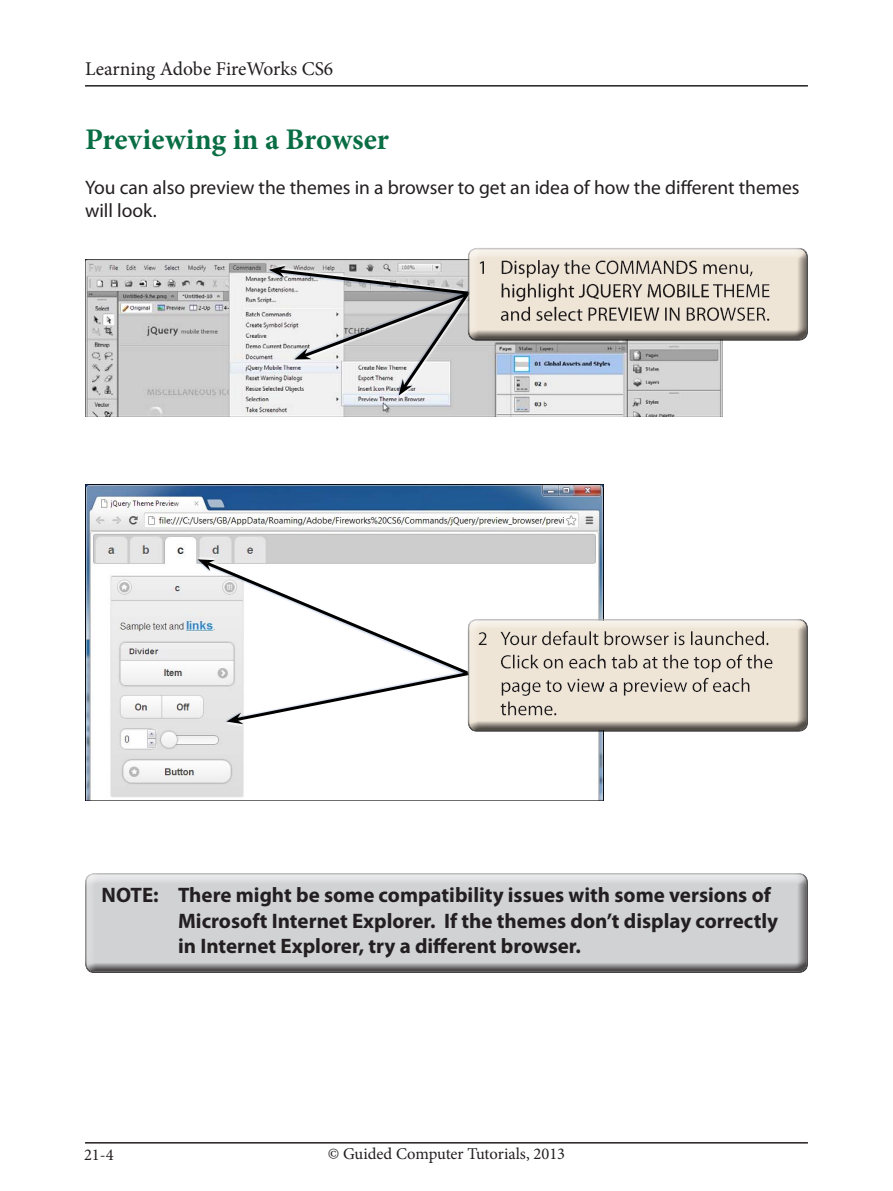
<style>
.page{position:relative;width:893px;height:1191px;background:#fff}
.page>*{position:absolute;margin:0;border:0;box-sizing:border-box;transform-origin:0 0}
.Sub-Head{font:700 30px "Minion Pro";color:#0a6e45}
.NB_normal{font:700 21px/25.2px "Myriad Pro";color:#231f20}
.Paragraph{font:19.5px/23.4px "Myriad Pro";color:#231f20}
.t1{font:19.5px "Minion Pro";color:#231f20}
.t2{font:16.5px "Minion Pro";color:#231f20}
</style>
<div class="page">
<hr style="left:85px;top:1142px;width:723px;height:1px;background:#231f20">
<hr style="left:85px;top:85px;width:723px;height:2px;background:#231f20">
<div style="left:85px;top:870px;width:723px;height:97px;background:#fff;opacity:.75"></div>
<div style="left:85px;top:874px;width:723px;height:99px;background:#231f20;opacity:.75"></div>
<img style="left:85px;top:259px;width:637px;height:157px">
<img style="left:85px;top:485px;width:518px;height:315px">
<svg style="left:269px;top:257px;width:454px;height:138px"></svg>
<div style="left:468px;top:245px;width:340px;height:90px;background:#fff;opacity:.75"></div>
<div style="left:468px;top:249px;width:340px;height:92px;background:#231f20;opacity:.75"></div>
<svg style="left:198px;top:559px;width:406px;height:172px"></svg>
<div style="left:468px;top:616px;width:340px;height:109px;background:#fff;opacity:.75"></div>
<div style="left:468px;top:620px;width:340px;height:112px;background:#231f20;opacity:.75"></div>
<p class="t1" style="left:85px;top:56px;width:250px">Learning Adobe FireWorks CS6</p>
<p class="Sub-Head" style="left:85px;top:119px;width:305px">Previewing in a Browser</p>
<p class="Paragraph" style="left:85px;top:175px;width:716px">You can also preview the themes in a browser to get an idea of how the different themes will look.</p>
<p class="NB_normal" style="left:178px;top:882px;width:602px;text-indent:-76px">NOTE: There might be some compatibility issues with some versions of<br>Microsoft Internet Explorer. If the themes don’t display correctly in Internet Explorer, try a different browser.</p>
<p class="t2" style="left:84px;top:1143px;width:31px">21-4</p>
<p class="t2" style="left:328px;top:1143px;width:239px">© Guided Computer Tutorials, 2013</p>
</div>
